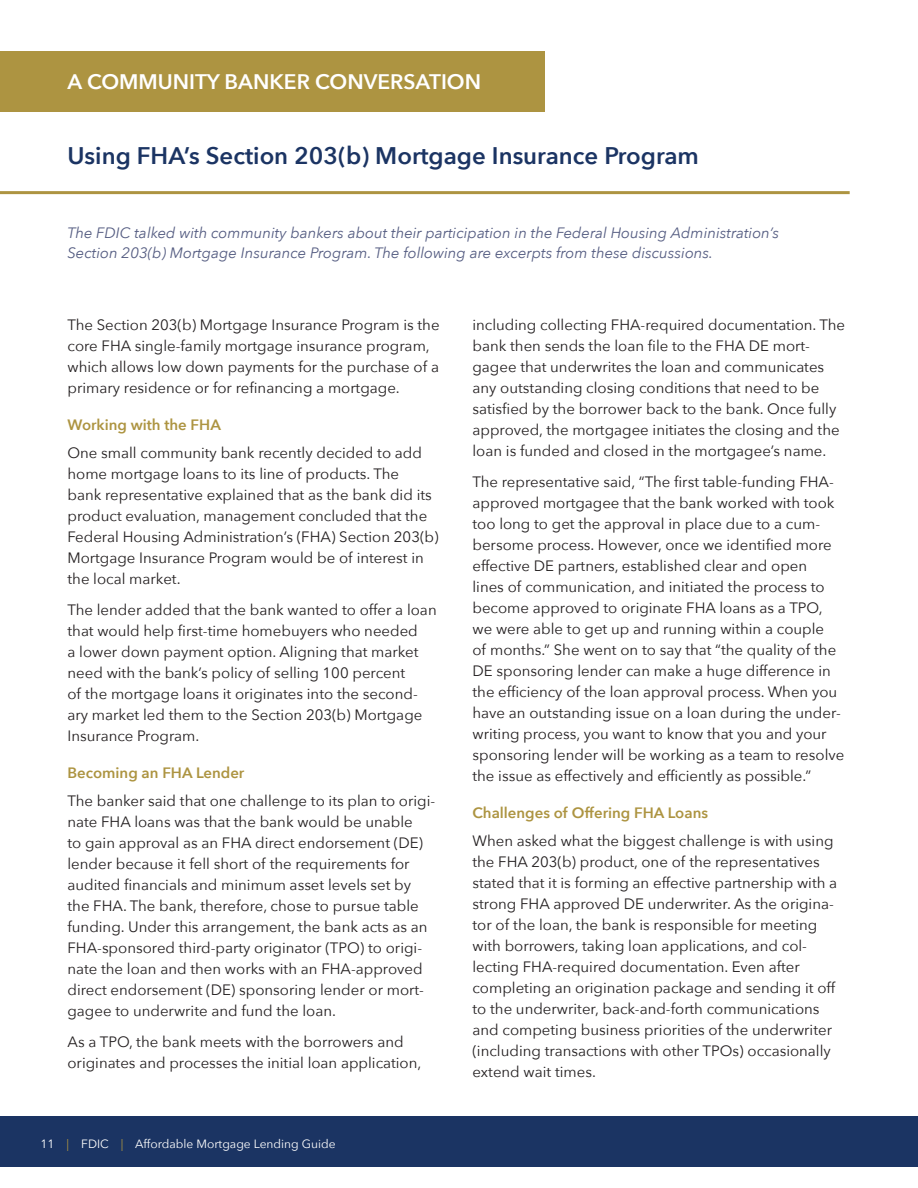
<style>
.page{position:relative;width:918px;height:1188px;background:#fff}
.page>*{position:absolute;margin:0;border:0;box-sizing:border-box;transform-origin:0 0}
.t1{font:600 24px "Avenir Next";color:#1b3463}
.t2{font:600 21px "Avenir Next";color:#fff}
.t3{font:15px/21px "Avenir Next";color:#231f20}
.t4{font:italic 15px "Avenir Next";color:#555d82}
.t5{font:600 15px "Avenir Next";color:#ad9441}
.t6{font:12px "Avenir Next";color:#fff}
.s1{color:#ad9441}
</style>
<div class="page">
<div style="left:0;top:1116px;width:918px;height:51px;background:#1b3463"></div>
<hr style="left:0;top:191px;width:850px;height:3px;background:#ad9441">
<div style="left:0;top:51px;width:544px;height:61px;background:#ad9441"></div>
<p class="t2" style="left:67px;top:64px;width:415px">A COMMUNITY BANKER CONVERSATION</p>
<h2 class="t1" style="left:68px;top:135px;width:633px">Using FHA’s Section 203(b) Mortgage Insurance Program</h2>
<p class="t4" style="left:68px;top:220px;width:713px">The FDIC talked with community bankers about their participation in the Federal Housing Administration’s</p>
<p class="t4" style="left:68px;top:240px;width:647px">Section 203(b) Mortgage Insurance Program. The following are excerpts from these discussions.</p>
<p class="t3" style="left:68px;top:313px;width:374px">The Section 203(b) Mortgage Insurance Program is the core FHA single-family mortgage insurance program,</p>
<p class="t3" style="left:68px;top:355px;width:373px">which allows low down payments for the purchase of a</p>
<p class="t3" style="left:68px;top:376px;width:334px">primary residence or for refinancing a mortgage.</p>
<h3 class="t5" style="left:68px;top:412px;width:155px">Working with the FHA</h3>
<p class="t3" style="left:68px;top:442px;width:366px">One small community bank recently decided to add home mortgage loans to its line of products. The bank representative explained that as the bank did its product evaluation, management concluded that the</p>
<p class="t3" style="left:68px;top:526px;width:373px">Federal Housing Administration’s (FHA) Section 203(b)<br>Mortgage Insurance Program would be of interest in</p>
<p class="t3" style="left:68px;top:568px;width:115px">the local market.</p>
<p class="t3" style="left:68px;top:598px;width:371px">The lender added that the bank wanted to offer a loan</p>
<p class="t3" style="left:68px;top:619px;width:352px">that would help first-time homebuyers who needed</p>
<p class="t3" style="left:68px;top:640px;width:356px">a lower down payment option. Aligning that market need with the bank’s policy of selling 100 percent of the mortgage loans it originates into the second&shy;ary market led them to the Section 203(b) Mortgage</p>
<p class="t3" style="left:68px;top:724px;width:133px">Insurance Program.</p>
<h4 class="t5" style="left:68px;top:760px;width:178px">Becoming an FHA Lender</h4>
<p class="t3" style="left:68px;top:790px;width:369px">The banker said that one challenge to its plan to origi-</p>
<p class="t3" style="left:68px;top:811px;width:357px">nate FHA loans was that the bank would be unable to gain approval as an FHA direct endorsement (DE)</p>
<p class="t3" style="left:68px;top:853px;width:344px">lender because it fell short of the requirements for</p>
<p class="t3" style="left:68px;top:874px;width:353px">audited financials and minimum asset levels set by the FHA. The bank, therefore, chose to pursue table</p>
<p class="t3" style="left:68px;top:916px;width:362px">funding. Under this arrangement, the bank acts as an<br>FHA-sponsored third-party originator (TPO) to origi&shy;nate the loan and then works with an FHA-approved</p>
<p class="t3" style="left:68px;top:979px;width:358px">direct endorsement (DE) sponsoring lender or mort&shy;gagee to underwrite and fund the loan.</p>
<p class="t3" style="left:68px;top:1030px;width:338px">As a TPO, the bank meets with the borrowers and</p>
<p class="t3" style="left:68px;top:1051px;width:355px">originates and processes the initial loan application,</p>
<p class="t6" style="left:40px;top:1133px;width:297px">11 <span class="s1">|</span> FDIC <span class="s1">|</span> Affordable Mortgage Lending Guide</p>
<p class="t3" style="left:472px;top:313px;width:374px">including collecting FHA-required documentation. The bank then sends the loan file to the FHA DE mort&shy;gagee that underwrites the loan and communicates any outstanding closing conditions that need to be</p>
<p class="t3" style="left:472px;top:397px;width:365px">satisfied by the borrower back to the bank. Once fully</p>
<p class="t3" style="left:472px;top:418px;width:369px">approved, the mortgagee initiates the closing and the loan is funded and closed in the mortgagee’s name.</p>
<p class="t3" style="left:472px;top:470px;width:363px">The representative said, “The first table-funding FHA-</p>
<p class="t3" style="left:472px;top:491px;width:364px">approved mortgagee that the bank worked with took too long to get the approval in place due to a cum-</p>
<p class="t3" style="left:472px;top:533px;width:361px">bersome process. However, once we identified more</p>
<p class="t3" style="left:472px;top:554px;width:354px">effective DE partners, established clear and open lines of communication, and initiated the process to</p>
<p class="t3" style="left:472px;top:596px;width:352px">become approved to originate FHA loans as a TPO,</p>
<p class="t3" style="left:472px;top:617px;width:365px">we were able to get up and running within a couple of months.” She went on to say that “the quality of the<br>DE sponsoring lender can make a huge difference in</p>
<p class="t3" style="left:472px;top:680px;width:366px">the efficiency of the loan approval process. When you</p>
<p class="t3" style="left:472px;top:701px;width:373px">have an outstanding issue on a loan during the under&shy;writing process, you want to know that you and your sponsoring lender will be working as a team to resolve</p>
<p class="t3" style="left:472px;top:764px;width:340px">the issue as effectively and efficiently as possible.”</p>
<h5 class="t5" style="left:472px;top:800px;width:237px">Challenges of Offering FHA Loans</h5>
<p class="t3" style="left:472px;top:829px;width:363px">When asked what the biggest challenge is with using</p>
<p class="t3" style="left:472px;top:850px;width:349px">the FHA 203(b) product, one of the representatives</p>
<p class="t3" style="left:472px;top:871px;width:366px">stated that it is forming an effective partnership with a strong FHA approved DE underwriter. As the origina&shy;tor of the loan, the bank is responsible for meeting with borrowers, taking loan applications, and col-</p>
<p class="t3" style="left:472px;top:955px;width:329px">lecting FHA-required documentation. Even after</p>
<p class="t3" style="left:472px;top:976px;width:364px">completing an origination package and sending it off to the underwriter, back-and-forth communications and competing business priorities of the underwriter</p>
<p class="t3" style="left:472px;top:1039px;width:360px">(including transactions with other TPOs) occasionally</p>
<p class="t3" style="left:472px;top:1060px;width:125px">extend wait times.</p>
</div>
